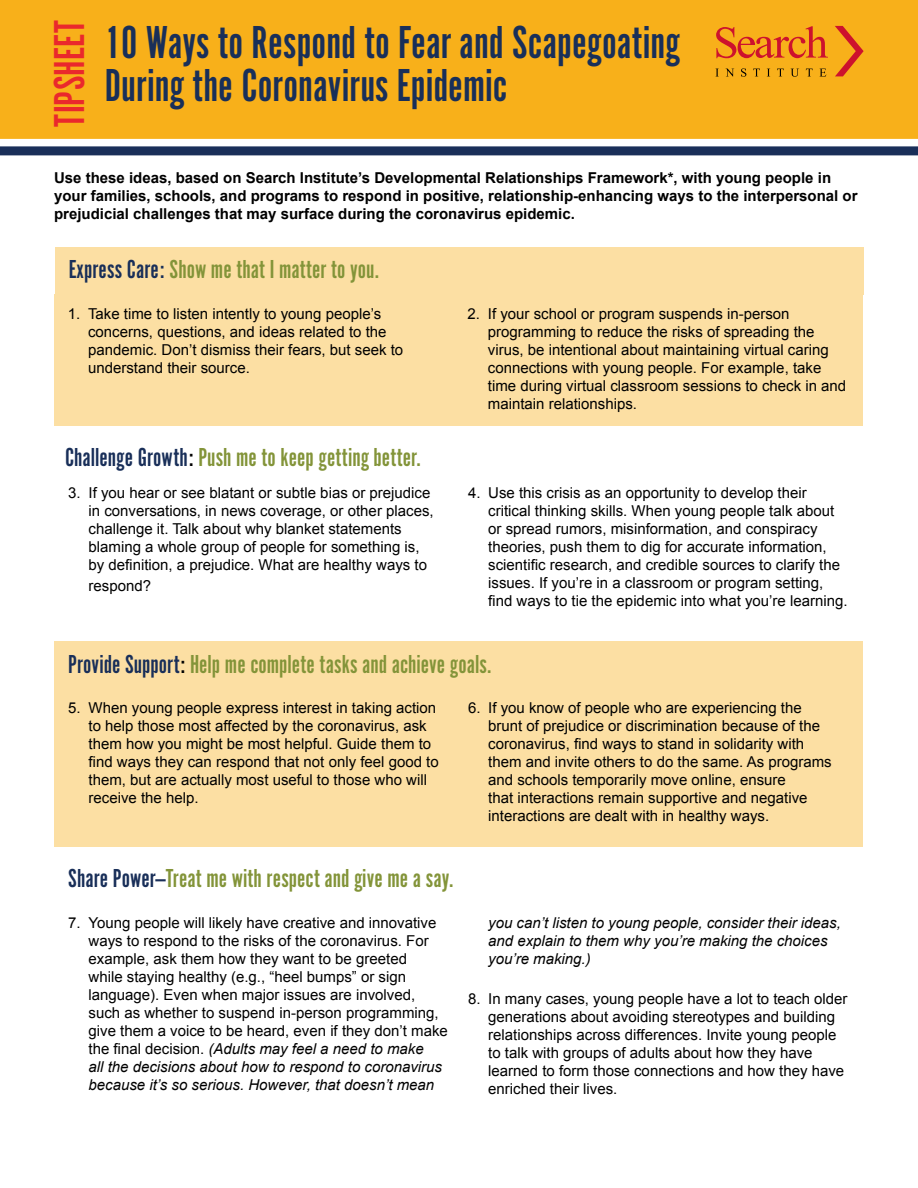
<style>
.page{position:relative;width:918px;height:1188px;background:#fff}
.page>*{position:absolute;margin:0;border:0;box-sizing:border-box;transform-origin:0 0}
.t1{font:48px/43.5px "Alternate Got No 1 D";color:#192f59}
.t2{font:45px "Alternate Got No 1 D";color:#ea282c}
.t3{font:27px "Alternate Got No 1 D";color:#839439}
.t4{font:15px/18px "Arial";color:#000}
.t5{font:700 15px/18px "Arial";color:#000}
.t6{font:italic 15px/18px "Arial";color:#000}
.s1{color:#192f59}
.s2{color:#000}
.s3{font-style:italic}
</style>
<div class="page">
<div style="left:0;top:0;width:918px;height:139px;background:#f8b01a"></div>
<svg style="left:716px;top:26px;width:112px;height:32px;background:#eb821f"></svg>
<svg style="left:715px;top:69px;width:4px;height:7px"></svg>
<svg style="left:725px;top:69px;width:9px;height:8px"></svg>
<svg style="left:741px;top:68px;width:5px;height:9px"></svg>
<svg style="left:753px;top:69px;width:7px;height:7px"></svg>
<svg style="left:767px;top:69px;width:3px;height:7px"></svg>
<svg style="left:777px;top:69px;width:7px;height:7px"></svg>
<svg style="left:791px;top:69px;width:8px;height:8px"></svg>
<svg style="left:806px;top:69px;width:7px;height:7px"></svg>
<svg style="left:819px;top:69px;width:7px;height:7px"></svg>
<svg style="left:835px;top:26px;width:29px;height:50px"></svg>
<div style="left:55px;top:689px;width:808px;height:157px;background:#fcdfa3"></div>
<div style="left:55px;top:642px;width:808px;height:47px;background:#fcdfa3"></div>
<div style="left:54px;top:294px;width:809px;height:132px;background:#fcdfa3"></div>
<div style="left:55px;top:247px;width:809px;height:47px;background:#fcdfa3"></div>
<div style="left:0;top:146px;width:918px;height:9px;background:#1a2f59"></div>
<h2 class="t2" style="left:45px;top:127px;width:108px;rotate:-90deg">TIPSHEET</h2>
<h1 class="t1" style="left:105px;top:22px;width:577px">10 Ways to Respond to Fear and Scapegoating<br>During the Coronavirus Epidemic</h1>
<p class="t5" style="left:54px;top:169px;width:805px">Use these ideas, based on Search Institute’s Developmental Relationships Framework*, with young people in your families, schools, and programs to respond in positive, relationship-enhancing ways to the interpersonal or prejudicial challenges that may surface during the coronavirus epidemic.</p>
<h3 class="t3" style="left:69px;top:255px;width:312px"><span class="s1">Express Care:</span> Show me that I matter to you.</h3>
<p class="t4" style="left:88px;top:305px;width:317px;text-indent:-20px">1. Take time to listen intently to young people’s concerns, questions, and ideas related to the pandemic. Don’t dismiss their fears, but seek to understand their source.</p>
<p class="t4" style="left:488px;top:305px;width:360px;text-indent:-20px">2. If your school or program suspends in-person programming to reduce the risks of spreading the virus, be intentional about maintaining virtual caring connections with young people. For example, take time during virtual classroom sessions to check in and maintain relationships.</p>
<h3 class="t3" style="left:65px;top:443px;width:358px"><span class="s1">Challenge Growth</span><span class="s2">:</span> Push me to keep getting better.</h3>
<p class="t4" style="left:89px;top:484px;width:347px;text-indent:-20px">3. If you hear or see blatant or subtle bias or prejudice in conversations, in news coverage, or other places, challenge it. Talk about why blanket statements blaming a whole group of people for something is, by definition, a prejudice. What are healthy ways to</p>
<p class="t4" style="left:89px;top:577px;width:64px">respond?</p>
<p class="t4" style="left:488px;top:484px;width:361px;text-indent:-20px">4. Use this crisis as an opportunity to develop their critical thinking skills. When young people talk about or spread rumors, misinformation, and conspiracy theories, push them to dig for accurate information, scientific research, and credible sources to clarify the issues. If you’re in a classroom or program setting, find ways to tie the epidemic into what you’re learning.</p>
<h3 class="t3" style="left:68px;top:650px;width:425px"><span class="s1">Provide Support</span><span class="s2">:</span> Help me complete tasks and achieve goals.</h3>
<p class="t4" style="left:89px;top:699px;width:352px;text-indent:-20px">5. When young people express interest in taking action to help those most affected by the coronavirus, ask them how you might be most helpful. Guide them to find ways they can respond that not only feel good to them, but are actually most useful to those who will receive the help.</p>
<p class="t4" style="left:488px;top:699px;width:345px;text-indent:-20px">6. If you know of people who are experiencing the brunt of prejudice or discrimination because of the coronavirus, find ways to stand in solidarity with them and invite others to do the same. As programs and schools temporarily move online, ensure<br>that interactions remain supportive and negative interactions are dealt with in healthy ways.</p>
<h3 class="t3" style="left:68px;top:864px;width:387px"><span class="s1">Share Power—</span>Treat me with respect and give me a say.</h3>
<p class="t4" style="left:89px;top:914px;width:361px;text-indent:-20px">7. Young people will likely have creative and innovative ways to respond to the risks of the coronavirus. For example, ask them how they want to be greeted<br>while staying healthy (e.g., “heel bumps” or sign language). Even when major issues are involved, such as whether to suspend in-person programming, give them a voice to be heard, even if they don’t make the final decision. <span class="s3">(Adults may feel a need to make<br>all the decisions about how to respond to coronavirus because it’s so serious. However, that doesn’t mean</span></p>
<p class="t6" style="left:488px;top:914px;width:354px">you can’t listen to young people, consider their ideas, and explain to them why you’re making the choices you’re making.)</p>
<p class="t4" style="left:488px;top:990px;width:361px;text-indent:-20px">8. In many cases, young people have a lot to teach older generations about avoiding stereotypes and building relationships across differences. Invite young people to talk with groups of adults about how they have learned to form those connections and how they have enriched their lives.</p>
</div>
